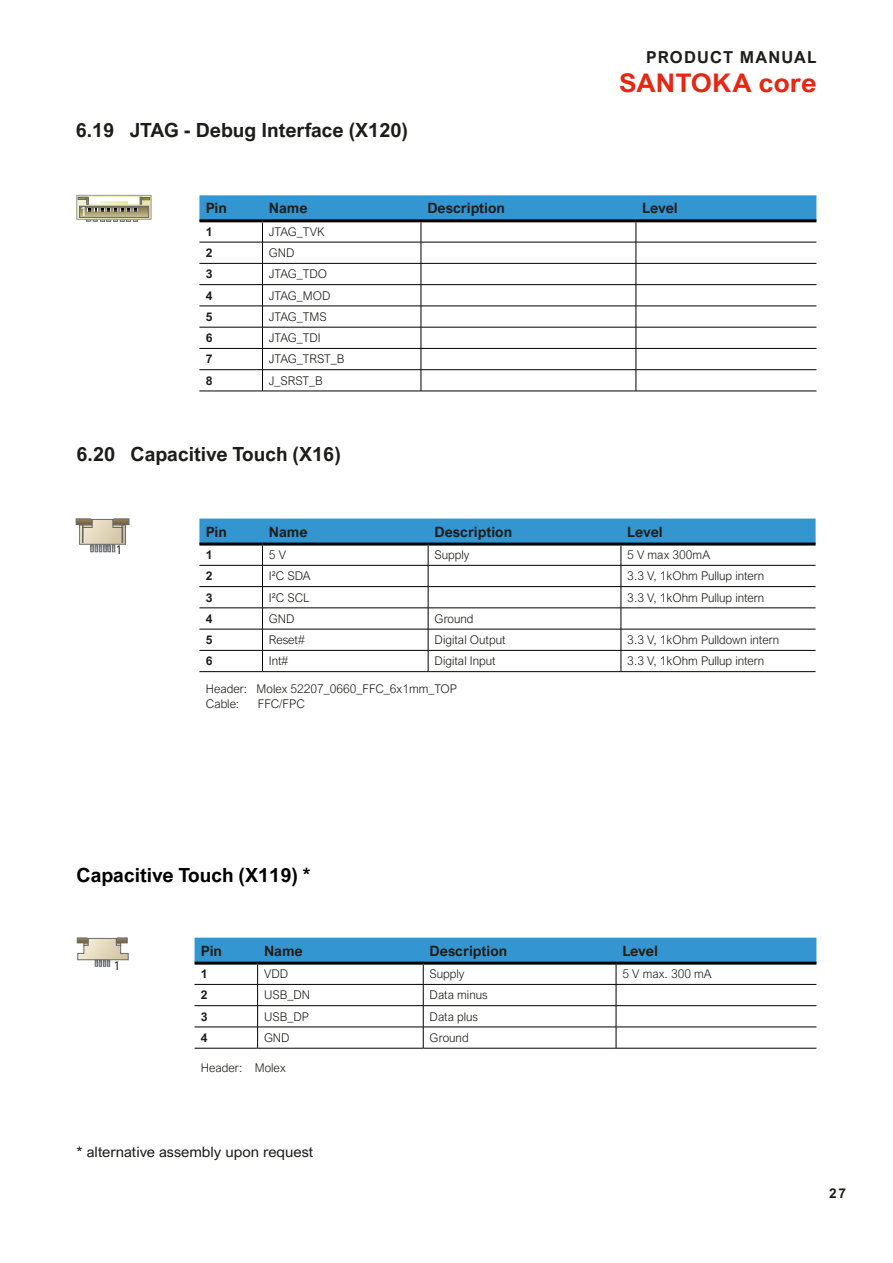
<style>
.page{position:relative;width:893px;height:1263px;background:#fff}
.page>*{position:absolute;margin:0;border:0;box-sizing:border-box;transform-origin:0 0}
.t1{font:700 25.65px "Arial Nova";letter-spacing:.005em;color:#e52713;scale:1.05 1}
.t2{font:700 19.5px "Arial Nova";color:#1d1d1b}
.t3{font:700 19.5px "Arial Nova";color:#000}
.t4{font:700 16.5px "Arial Nova";letter-spacing:.075em;color:#1d1d1b}
.t5{font:700 14.25px "Arial Nova";color:#1d1d1b}
.t6{font:14.25px "Arial Nova";color:#1d1d1b;scale:1.05 1}
.t7{font:13.8px "Myriad Pro";color:#fff}
.t8{font:700 13.5px "Arial Nova";color:#1d1d1b}
.t9{font:300 12px/15px "Arial Nova";color:#1d1d1b}
.t10{font:700 12px "Arial Nova";color:#1d1d1b}
.t11{font:12px "DINOT";color:#000}
</style>
<div class="page">
<hr style="left:199px;top:391px;width:63px;height:1px;background:#000">
<hr style="left:262px;top:391px;width:159px;height:1px;background:#000">
<hr style="left:421px;top:391px;width:215px;height:1px;background:#000">
<hr style="left:636px;top:391px;width:180px;height:1px;background:#000">
<svg style="left:199px;top:195px;width:617px;height:196px"></svg>
<hr style="left:199px;top:219px;width:63px;height:3px;background:#000">
<hr style="left:262px;top:219px;width:159px;height:3px;background:#000">
<hr style="left:421px;top:219px;width:215px;height:3px;background:#000">
<hr style="left:636px;top:219px;width:180px;height:3px;background:#000">
<svg style="left:199px;top:518px;width:617px;height:153px"></svg>
<hr style="left:199px;top:586px;width:63px;height:1px;background:#000">
<hr style="left:262px;top:586px;width:166px;height:1px;background:#000">
<hr style="left:428px;top:586px;width:193px;height:1px;background:#000">
<hr style="left:621px;top:586px;width:195px;height:1px;background:#000">
<hr style="left:199px;top:608px;width:63px;height:1px;background:#000">
<hr style="left:262px;top:608px;width:166px;height:1px;background:#000">
<hr style="left:428px;top:608px;width:193px;height:1px;background:#000">
<hr style="left:621px;top:608px;width:195px;height:1px;background:#000">
<hr style="left:199px;top:629px;width:63px;height:1px;background:#000">
<hr style="left:262px;top:629px;width:166px;height:1px;background:#000">
<hr style="left:428px;top:629px;width:193px;height:1px;background:#000">
<hr style="left:621px;top:629px;width:195px;height:1px;background:#000">
<hr style="left:199px;top:650px;width:63px;height:1px;background:#000">
<hr style="left:262px;top:650px;width:166px;height:1px;background:#000">
<hr style="left:428px;top:650px;width:193px;height:1px;background:#000">
<hr style="left:621px;top:650px;width:195px;height:1px;background:#000">
<hr style="left:199px;top:671px;width:63px;height:1px;background:#000">
<hr style="left:262px;top:671px;width:166px;height:1px;background:#000">
<hr style="left:428px;top:671px;width:193px;height:1px;background:#000">
<hr style="left:621px;top:671px;width:195px;height:1px;background:#000">
<hr style="left:199px;top:543px;width:63px;height:3px;background:#000">
<hr style="left:262px;top:543px;width:166px;height:3px;background:#000">
<hr style="left:428px;top:543px;width:193px;height:3px;background:#000">
<hr style="left:621px;top:543px;width:195px;height:3px;background:#000">
<svg style="left:195px;top:938px;width:621px;height:110px"></svg>
<hr style="left:195px;top:984px;width:63px;height:1px;background:#000">
<hr style="left:258px;top:984px;width:165px;height:1px;background:#000">
<hr style="left:423px;top:984px;width:193px;height:1px;background:#000">
<hr style="left:616px;top:984px;width:200px;height:1px;background:#000">
<hr style="left:195px;top:1005px;width:63px;height:1px;background:#000">
<hr style="left:258px;top:1005px;width:165px;height:1px;background:#000">
<hr style="left:423px;top:1005px;width:193px;height:1px;background:#000">
<hr style="left:616px;top:1005px;width:200px;height:1px;background:#000">
<hr style="left:195px;top:1027px;width:63px;height:1px;background:#000">
<hr style="left:258px;top:1027px;width:165px;height:1px;background:#000">
<hr style="left:423px;top:1027px;width:193px;height:1px;background:#000">
<hr style="left:616px;top:1027px;width:200px;height:1px;background:#000">
<hr style="left:195px;top:1048px;width:63px;height:1px;background:#000">
<hr style="left:258px;top:1048px;width:165px;height:1px;background:#000">
<hr style="left:423px;top:1048px;width:193px;height:1px;background:#000">
<hr style="left:616px;top:1048px;width:200px;height:1px;background:#000">
<hr style="left:195px;top:962px;width:63px;height:3px;background:#000">
<hr style="left:258px;top:962px;width:165px;height:3px;background:#000">
<hr style="left:423px;top:962px;width:193px;height:3px;background:#000">
<hr style="left:616px;top:962px;width:200px;height:3px;background:#000">
<svg style="left:76px;top:518px;width:53px;height:34px"></svg>
<svg style="left:77px;top:937px;width:51px;height:29px"></svg>
<svg style="left:77px;top:195px;width:74px;height:26px"></svg>
<h2 class="t2" style="left:76px;top:119px;width:334px">6.19 JTAG - Debug Interface (X120)</h2>
<h3 class="t4" style="left:646px;top:48px;width:172px">PRODUCT MANUAL</h3>
<h1 class="t1" style="left:619px;top:68px;width:189px">SANTOKA core</h1>
<p class="t7" style="left:80px;top:203px;width:9px">1</p>
<p class="t5" style="left:206px;top:200px;width:23px">Pin</p>
<p class="t5" style="left:269px;top:200px;width:40px">Name</p>
<p class="t5" style="left:427px;top:200px;width:79px">Description</p>
<p class="t5" style="left:642px;top:200px;width:37px">Level</p>
<p class="t10" style="left:206px;top:225px;width:8px">1</p>
<p class="t9" style="left:269px;top:224px;width:57px">JTAG_TVK</p>
<p class="t10" style="left:206px;top:246px;width:8px">2</p>
<p class="t9" style="left:269px;top:245px;width:27px">GND</p>
<p class="t10" style="left:206px;top:267px;width:8px">3</p>
<p class="t9" style="left:269px;top:267px;width:60px">JTAG_TDO</p>
<p class="t10" style="left:206px;top:288px;width:8px">4</p>
<p class="t9" style="left:269px;top:288px;width:63px">JTAG_MOD</p>
<p class="t10" style="left:206px;top:310px;width:8px">5</p>
<p class="t9" style="left:269px;top:309px;width:59px">JTAG_TMS</p>
<p class="t10" style="left:206px;top:331px;width:8px">6</p>
<p class="t9" style="left:269px;top:330px;width:53px">JTAG_TDI</p>
<p class="t10" style="left:206px;top:352px;width:8px">7</p>
<p class="t9" style="left:269px;top:352px;width:77px">JTAG_TRST_B</p>
<p class="t10" style="left:206px;top:373px;width:8px">8</p>
<p class="t9" style="left:269px;top:373px;width:55px">J_SRST_B</p>
<h2 class="t2" style="left:77px;top:442px;width:266px">6.20 Capacitive Touch (X16)</h2>
<p class="t11" style="left:116px;top:542px;width:8px">1</p>
<p class="t5" style="left:206px;top:523px;width:23px">Pin</p>
<p class="t5" style="left:269px;top:523px;width:40px">Name</p>
<p class="t5" style="left:434px;top:523px;width:79px">Description</p>
<p class="t5" style="left:627px;top:523px;width:37px">Level</p>
<p class="t10" style="left:206px;top:548px;width:8px">1</p>
<p class="t9" style="left:269px;top:547px;width:19px">5 V</p>
<p class="t9" style="left:434px;top:547px;width:36px">Supply</p>
<p class="t9" style="left:627px;top:547px;width:84px">5 V max 300mA</p>
<p class="t10" style="left:206px;top:569px;width:8px">2</p>
<p class="t9" style="left:269px;top:569px;width:43px">I²C SDA</p>
<p class="t9" style="left:627px;top:569px;width:139px">3.3 V, 1kOhm Pullup intern</p>
<p class="t10" style="left:206px;top:590px;width:8px">3</p>
<p class="t9" style="left:269px;top:590px;width:42px">I²C SCL</p>
<p class="t9" style="left:627px;top:590px;width:139px">3.3 V, 1kOhm Pullup intern</p>
<p class="t10" style="left:206px;top:612px;width:8px">4</p>
<p class="t9" style="left:269px;top:611px;width:27px">GND</p>
<p class="t9" style="left:434px;top:611px;width:41px">Ground</p>
<p class="t10" style="left:206px;top:633px;width:8px">5</p>
<p class="t9" style="left:269px;top:632px;width:37px">Reset#</p>
<p class="t9" style="left:434px;top:632px;width:73px">Digital Output</p>
<p class="t9" style="left:627px;top:632px;width:153px">3.3 V, 1kOhm Pulldown intern</p>
<p class="t10" style="left:206px;top:654px;width:8px">6</p>
<p class="t9" style="left:269px;top:654px;width:21px">Int#</p>
<p class="t9" style="left:434px;top:654px;width:63px">Digital Input</p>
<p class="t9" style="left:627px;top:654px;width:139px">3.3 V, 1kOhm Pullup intern</p>
<p class="t9" style="left:206px;top:681px;width:253px">Header: Molex 52207_0660_FFC_6x1mm_TOP<br>Cable:</p>
<p class="t9" style="left:258px;top:696px;width:48px">FFC/FPC</p>
<h2 class="t3" style="left:77px;top:863px;width:235px">Capacitive Touch (X119) *</h2>
<p class="t11" style="left:114px;top:957px;width:8px">1</p>
<p class="t5" style="left:201px;top:942px;width:23px">Pin</p>
<p class="t5" style="left:264px;top:942px;width:40px">Name</p>
<p class="t5" style="left:430px;top:942px;width:79px">Description</p>
<p class="t5" style="left:622px;top:942px;width:37px">Level</p>
<p class="t10" style="left:201px;top:967px;width:8px">1</p>
<p class="t9" style="left:264px;top:966px;width:26px">VDD</p>
<p class="t9" style="left:430px;top:966px;width:36px">Supply</p>
<p class="t9" style="left:622px;top:966px;width:91px">5 V max. 300 mA</p>
<p class="t10" style="left:201px;top:988px;width:8px">2</p>
<p class="t9" style="left:264px;top:988px;width:48px">USB_DN</p>
<p class="t9" style="left:430px;top:988px;width:60px">Data minus</p>
<p class="t10" style="left:201px;top:1009px;width:8px">3</p>
<p class="t9" style="left:264px;top:1009px;width:46px">USB_DP</p>
<p class="t9" style="left:430px;top:1009px;width:50px">Data plus</p>
<p class="t10" style="left:201px;top:1031px;width:8px">4</p>
<p class="t9" style="left:264px;top:1030px;width:27px">GND</p>
<p class="t9" style="left:430px;top:1030px;width:41px">Ground</p>
<p class="t9" style="left:201px;top:1060px;width:86px">Header: Molex</p>
<p class="t6" style="left:77px;top:1144px;width:227px">* alternative assembly upon request</p>
<p class="t8" style="left:829px;top:1186px;width:19px">27</p>
</div>
